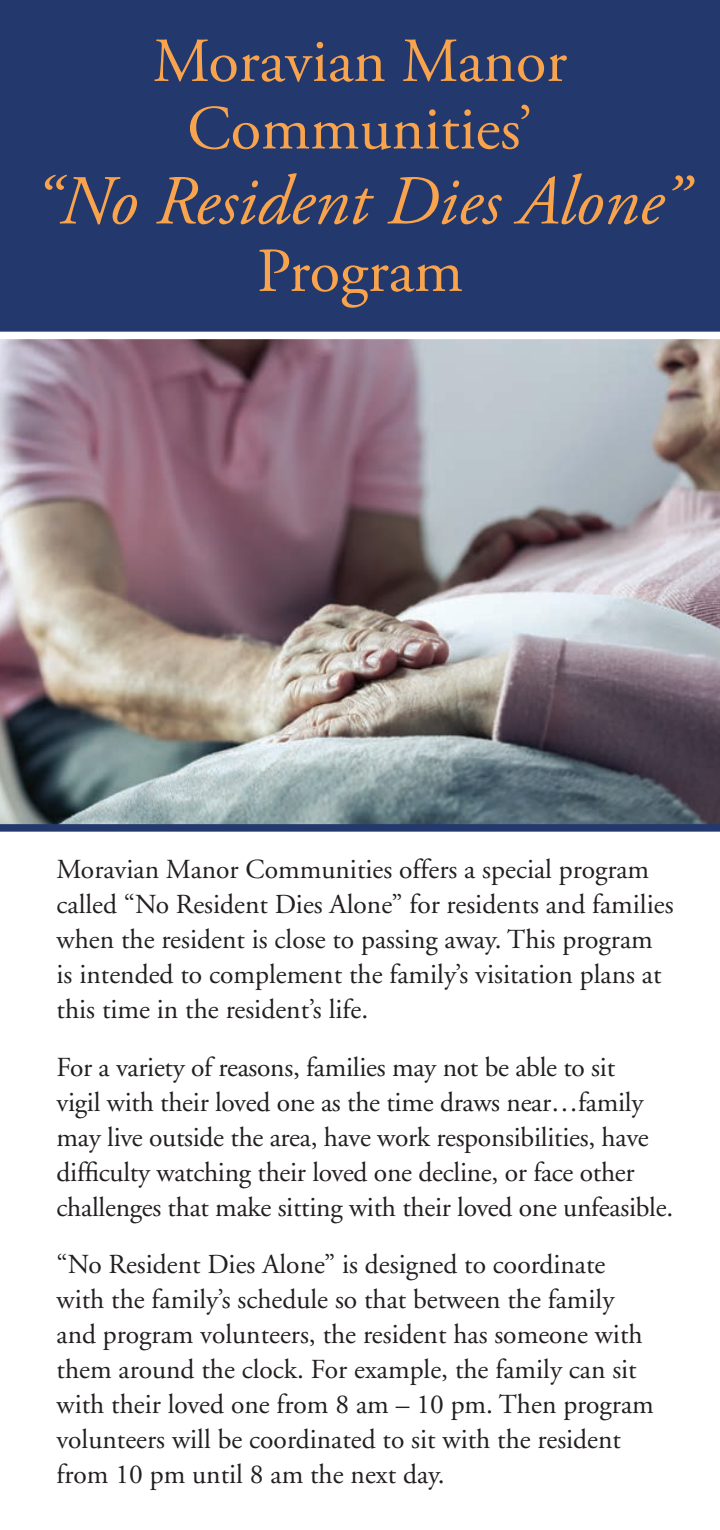
<style>
.page{position:relative;width:720px;height:1530px;background:#fff}
.page>*{position:absolute;margin:0;border:0;box-sizing:border-box;transform-origin:0 0}
.t1{font:italic 70px "Adobe Garamond Pro";color:#f9a44d}
.t2{font:62.5px/67.5px "Adobe Garamond Pro";color:#f9a44d;text-align:center}
.t3{font:27.5px/35px "Adobe Garamond";color:#231f20}
</style>
<div class="page">
<div style="left:0;top:0;width:720px;height:360px;background:#23396d"></div>
<img style="left:0;top:339px;width:720px;height:485px">
<div style="left:0;top:332px;width:720px;height:7px;background:#fff"></div>
<div style="left:0;top:824px;width:720px;height:8px;background:#23396d"></div>
<h2 class="t2" style="left:153px;top:30px;width:416px">Moravian Manor<br>Communities’</h2>
<h1 class="t1" style="left:33px;top:159px;width:655px">“No Resident Dies Alone”</h1>
<h2 class="t2" style="left:257px;top:240px;width:208px">Program</h2>
<p class="t3" style="left:57px;top:853px;width:619px">Moravian Manor Communities offers a special program called “No Resident Dies Alone” for residents and families when the resident is close to passing away. This program is intended to complement the family’s visitation plans at this time in the resident’s life.</p>
<p class="t3" style="left:57px;top:1050px;width:618px">For a variety of reasons, families may not be able to sit<br>vigil with their loved one as the time draws near…family may live outside the area, have work responsibilities, have difficulty watching their loved one decline, or face other challenges that make sitting with their loved one unfeasible.</p>
<p class="t3" style="left:57px;top:1248px;width:599px">“No Resident Dies Alone” is designed to coordinate with the family’s schedule so that between the family and program volunteers, the resident has someone with them around the clock. For example, the family can sit with their loved one from 8 am – 10 pm. Then program volunteers will be coordinated to sit with the resident from 10 pm until 8 am the next day.</p>
</div>
